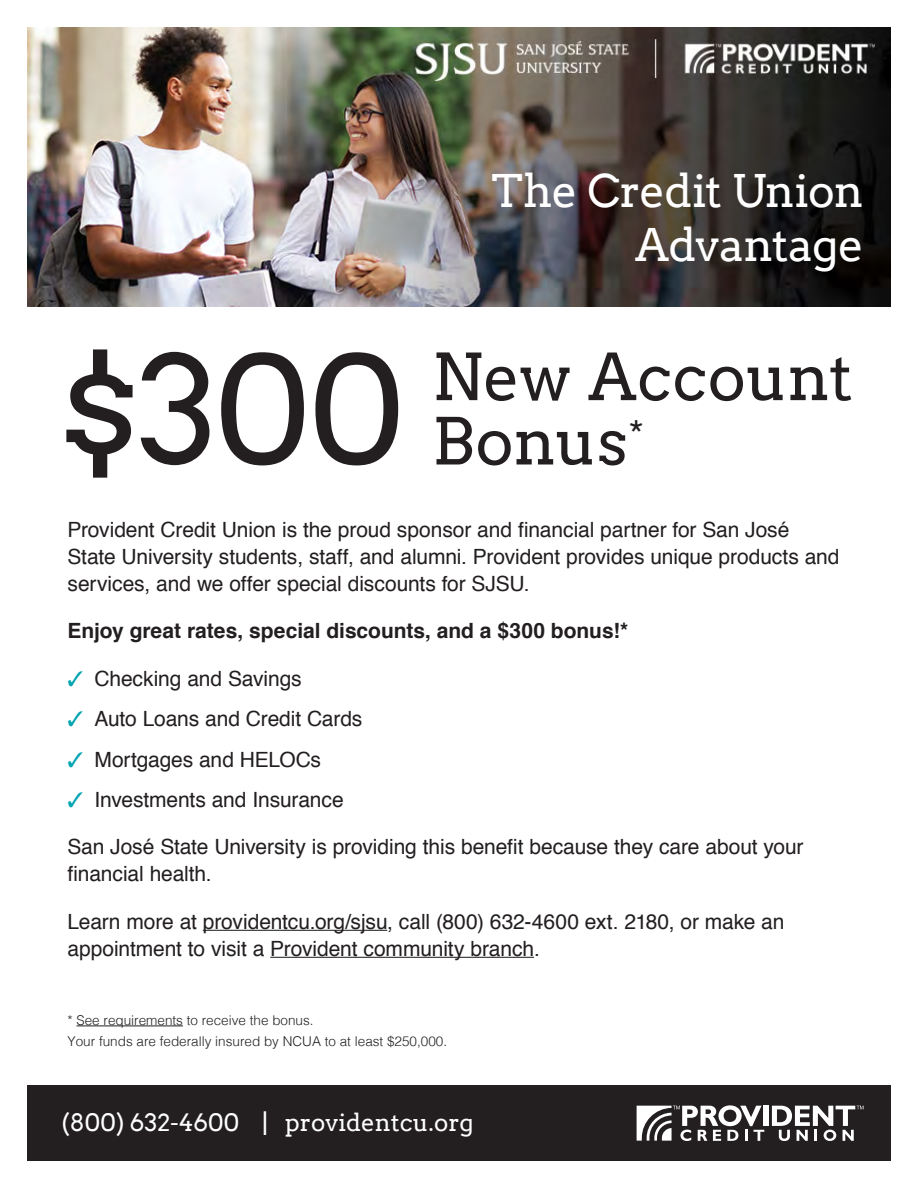
<style>
.page{position:relative;width:918px;height:1188px;background:#fff}
.page>*{position:absolute;margin:0;border:0;box-sizing:border-box;transform-origin:0 0}
.Cover_Head_Lg{font:148.8px "Arvo";color:#231f20}
.Cover_Head_Lg-2{font:64.35px/64.3px "Arvo";letter-spacing:-.005em;color:#231f20}
.Cover_Head_Lg-3{font:45px/54px "Arvo";letter-spacing:-.02em;color:#fff;text-align:right}
.t1{font:24px "Arvo";color:#fff}
.t2{font:21px/27px "Helvetica";letter-spacing:-.005em;color:#231f20}
.t3{font:700 21px "Helvetica";color:#231f20}
.t4{font:300 13.5px "Helvetica";color:#231f20}
.s1{color:#00a4b0}
.s2{font-family:"Helvetica";font-weight:300;font-size:33px}
</style>
<div class="page">
<img style="left:27px;top:27px;width:864px;height:280px">
<hr style="left:203px;top:930px;width:184px;height:1px;background:#231f20">
<hr style="left:270px;top:957px;width:264px;height:1px;background:#231f20">
<div style="left:27px;top:1085px;width:864px;height:76px;background:#231f20"></div>
<div style="left:763px;top:1106px;width:5px;height:20px;background:#fff"></div>
<svg style="left:772px;top:1106px;width:92px;height:35px"></svg>
<svg style="left:637px;top:1105px;width:127px;height:36px"></svg>
<hr style="left:77px;top:1026px;width:106px;height:1px;background:#231f20">
<p class="Cover_Head_Lg" style="left:56px;top:321px;width:352px">$300</p>
<p class="Cover_Head_Lg-3" style="left:492px;top:164px;width:374px">The Credit Union<br>Advantage</p>
<p class="Cover_Head_Lg-2" style="left:432px;top:345px;width:422px">New Account<br>Bonus<sup>*</sup></p>
<p class="t2" style="left:68px;top:517px;width:774px">Provident Credit Union is the proud sponsor and financial partner for San José<br>State University students, staff, and alumni. Provident provides unique products and services, and we offer special discounts for SJSU.</p>
<p class="t3" style="left:68px;top:614px;width:562px">Enjoy great rates, special discounts, and a $300 bonus!*</p>
<p class="t2" style="left:68px;top:665px;width:236px"><span class="s1">✓</span> Checking and Savings</p>
<p class="t2" style="left:67px;top:706px;width:296px"><span class="s1">✓</span> Auto Loans and Credit Cards</p>
<p class="t2" style="left:67px;top:746px;width:255px"><span class="s1">✓</span> Mortgages and HELOCs</p>
<p class="t2" style="left:67px;top:787px;width:278px"><span class="s1">✓</span> Investments and Insurance</p>
<p class="t2" style="left:67px;top:834px;width:738px">San José State University is providing this benefit because they care about your financial health.</p>
<p class="t2" style="left:67px;top:908px;width:719px">Learn more at providentcu.org/sjsu, call (800) 632-4600 ext. 2180, or make an appointment to visit a Provident community branch.</p>
<p class="t4" style="left:68px;top:1009px;width:248px">* See requirements to receive the bonus.</p>
<p class="t4" style="left:68px;top:1030px;width:381px">Your funds are federally insured by NCUA to at least $250,000.</p>
<p class="t1" style="left:62px;top:1107px;width:414px">(800) 632-4600 <span class="s2">I</span> providentcu.org</p>
</div>
